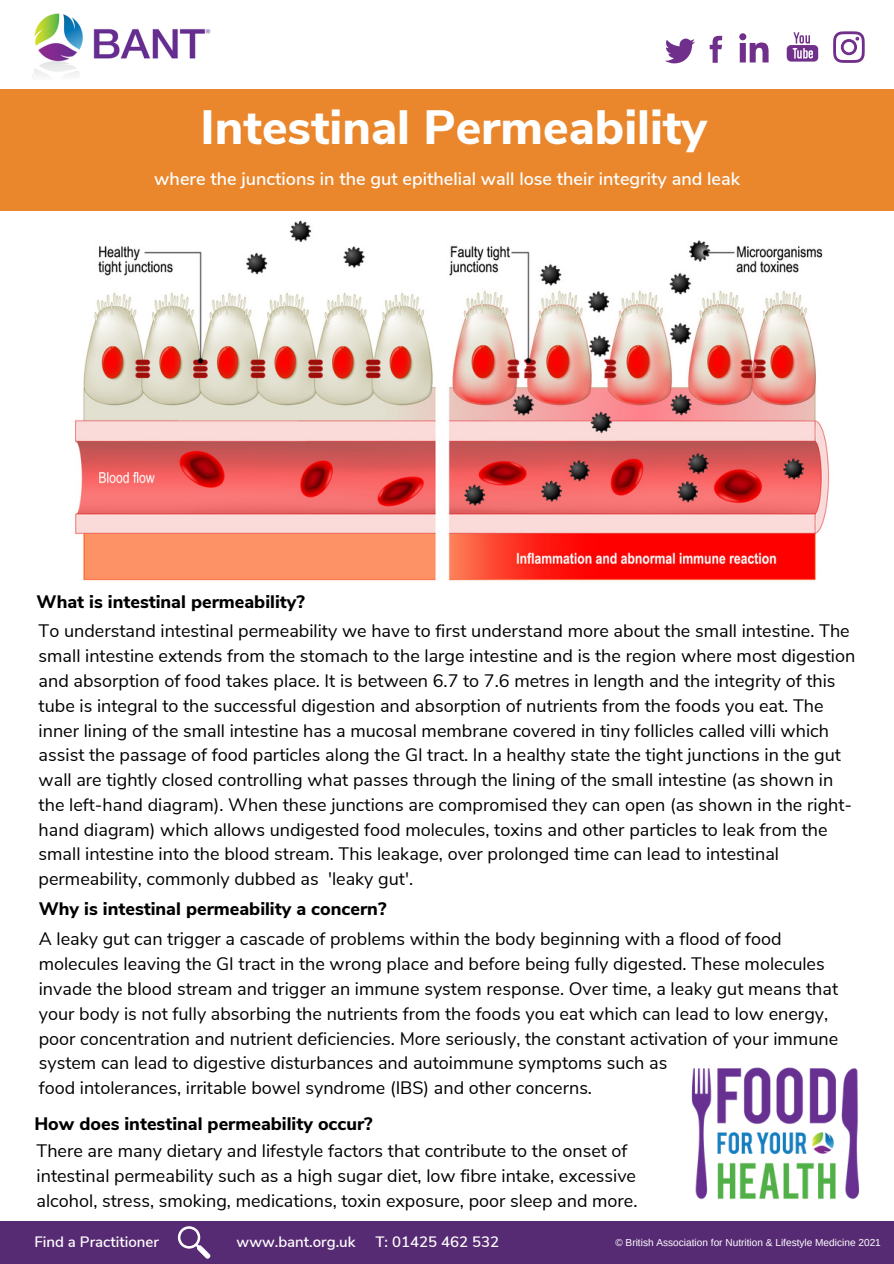
<style>
.page{position:relative;width:894px;height:1264px;background:#fff}
.page>*{position:absolute;margin:0;border:0;box-sizing:border-box;transform-origin:0 0}
.t1{font:800 48px "Nunito Sans";color:#fff}
.t2{font:18px/24.8px "Nunito Sans";color:#000}
.t3{font:800 18px "Nunito Sans";color:#000}
.t4{font:600 18px "Nunito Sans";color:#fff}
.t5{font:600 15px "Nunito Sans";color:#fff}
.t6{font:10.05px "Arimo";color:#fff}
</style>
<div class="page">
<svg style="left:665px;top:39px;width:30px;height:24px"></svg>
<svg style="left:709px;top:36px;width:13px;height:27px"></svg>
<svg style="left:739px;top:33px;width:29px;height:29px"></svg>
<svg style="left:786px;top:32px;width:32px;height:30px"></svg>
<svg style="left:833px;top:31px;width:31px;height:32px"></svg>
<img style="left:691px;top:1067px;width:168px;height:133px">
<div style="left:0;top:1220px;width:893px;height:43px;background:#572b73"></div>
<svg style="left:177px;top:1226px;width:34px;height:33px"></svg>
<img style="left:32px;top:13px;width:179px;height:64px">
<img style="left:75px;top:220px;width:755px;height:361px">
<div style="left:0;top:89px;width:893px;height:122px;background:#ea862c"></div>
<p class="t1" style="left:200px;top:95px;width:508px">Intestinal Permeability</p>
<p class="t4" style="left:154px;top:167px;width:587px">where the junctions in the gut epithelial wall lose their integrity and leak</p>
<p class="t3" style="left:37px;top:590px;width:270px">What is intestinal permeability?</p>
<p class="t2" style="left:39px;top:619px;width:818px">To understand intestinal permeability we have to first understand more about the small intestine. The small intestine extends from the stomach to the large intestine and is the region where most digestion and absorption of food takes place. It is between 6.7 to 7.6 metres in length and the integrity of this tube is integral to the successful digestion and absorption of nutrients from the foods you eat. The inner lining of the small intestine has a mucosal membrane covered in tiny follicles called villi which assist the passage of food particles along the GI tract. In a healthy state the tight junctions in the gut wall are tightly closed controlling what passes through the lining of the small intestine (as shown in the left-hand diagram). When these junctions are compromised they can open (as shown in the right&shy;hand diagram) which allows undigested food molecules, toxins and other particles to leak from the small intestine into the blood stream. This leakage, over prolonged time can lead to intestinal permeability, commonly dubbed as 'leaky gut'.</p>
<p class="t3" style="left:39px;top:896px;width:349px">Why is intestinal permeability a concern?</p>
<p class="t2" style="left:39px;top:927px;width:800px">A leaky gut can trigger a cascade of problems within the body beginning with a flood of food molecules leaving the GI tract in the wrong place and before being fully digested. These molecules invade the blood stream and trigger an immune system response. Over time, a leaky gut means that your body is not fully absorbing the nutrients from the foods you eat which can lead to low energy, poor concentration and nutrient deficiencies. More seriously, the constant activation of your immune system can lead to digestive disturbances and autoimmune symptoms such as</p>
<p class="t2" style="left:39px;top:1075px;width:554px">food intolerances, irritable bowel syndrome (IBS) and other concerns.</p>
<p class="t3" style="left:34px;top:1111px;width:340px">How does intestinal permeability occur?</p>
<p class="t2" style="left:37px;top:1139px;width:602px">There are many dietary and lifestyle factors that contribute to the onset of intestinal permeability such as a high sugar diet, low fibre intake, excessive alcohol, stress, smoking, medications, toxin exposure, poor sleep and more.</p>
<p class="t5" style="left:34px;top:1231px;width:126px">Find a Practitioner</p>
<p class="t5" style="left:236px;top:1231px;width:120px">www.bant.org.uk</p>
<p class="t5" style="left:375px;top:1231px;width:125px">T: 01425 462 532</p>
<p class="t6" style="left:615px;top:1236px;width:267px">© British Association for Nutrition &amp; Lifestyle Medicine 2021</p>
</div>
